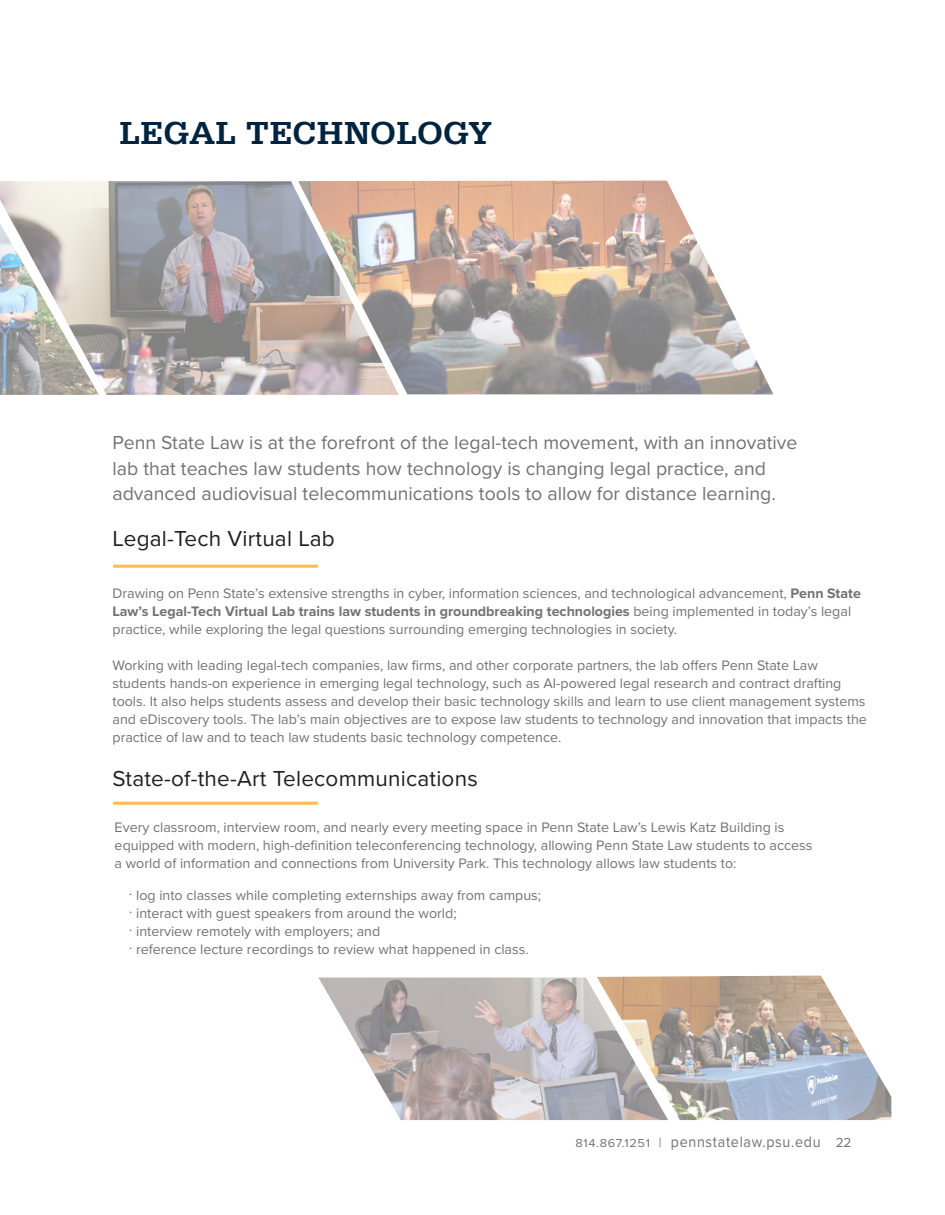
<style>
.page{position:relative;width:945px;height:1215px;background:#fff}
.page>*{position:absolute;margin:0;border:0;box-sizing:border-box;transform-origin:0 0}
.t1{font:500 33px "Serifa";letter-spacing:.02em;color:#002340}
.t2{font:22.5px "Proxima Nova";letter-spacing:.01em;color:#231f20}
.t3{font:19.5px "Proxima Nova";color:#717271}
.t4{font:15.6px "Proxima Nova";letter-spacing:.05em;color:#717271;scale:.91 1}
.t5{font:14.25px/18px "Proxima Nova";color:#717271}
.s1{font-weight:700}
.s2{font-size:11.85px}
.s3{font-size:13.5px}
</style>
<div class="page">
<hr style="left:113px;top:802px;width:205px;height:3px;background:#ffba50">
<hr style="left:113px;top:565px;width:205px;height:3px;background:#ffba50">
<svg style="left:318px;top:975px;width:574px;height:145px"></svg>
<svg style="left:0;top:180px;width:774px;height:215px;background:#bcb2ae"></svg>
<p class="t1" style="left:119px;top:114px;width:374px">LEGAL TECHNOLOGY</p>
<p class="t3" style="left:112px;top:428px;width:686px">Penn State Law is at the forefront of the legal-tech movement, with an innovative</p>
<p class="t3" style="left:112px;top:453px;width:655px">lab that teaches law students how technology is changing legal practice, and</p>
<p class="t3" style="left:112px;top:479px;width:665px">advanced audiovisual telecommunications tools to allow for distance learning.</p>
<p class="t2" style="left:113px;top:522px;width:224px">Legal-Tech Virtual Lab</p>
<p class="t5" style="left:112px;top:583px;width:750px">Drawing on Penn State’s extensive strengths in cyber, information sciences, and technological advancement, <span class="s1">Penn State<br>Law’s Legal-Tech Virtual Lab trains law students in groundbreaking technologies</span> being implemented in today’s legal practice, while exploring the legal questions surrounding emerging technologies in society.</p>
<p class="t5" style="left:112px;top:655px;width:707px">Working with leading legal-tech companies, law firms, and other corporate partners, the lab offers Penn State Law</p>
<p class="t5" style="left:112px;top:673px;width:756px">students hands-on experience in emerging legal technology, such as AI-powered legal research and contract drafting tools. It also helps students assess and develop their basic technology skills and learn to use client management systems and eDiscovery tools. The lab’s main objectives are to expose law students to technology and innovation that impacts the practice of law and to teach law students basic technology competence.</p>
<p class="t2" style="left:112px;top:762px;width:367px">State-of-the-Art Telecommunications</p>
<p class="t5" style="left:115px;top:818px;width:671px">Every classroom, interview room, and nearly every meeting space in Penn State Law’s Lewis Katz Building is</p>
<p class="t5" style="left:115px;top:836px;width:699px">equipped with modern, high-definition teleconferencing technology, allowing Penn State Law students to access a world of information and connections from University Park. This technology allows law students to:</p>
<p class="t5" style="left:129px;top:885px;width:413px">. log into classes while completing externships away from campus;</p>
<p class="t5" style="left:129px;top:903px;width:329px">. interact with guest speakers from around the world;</p>
<p class="t5" style="left:129px;top:921px;width:253px">. interview remotely with employers; and</p>
<p class="t5" style="left:129px;top:939px;width:401px">. reference lecture recordings to review what happened in class.</p>
<p class="t4" style="left:575px;top:1130px;width:305px"><span class="s2">814.867.1251</span> <span class="s3">|</span> pennstatelaw.psu.edu <span class="s3">22</span></p>
</div>
